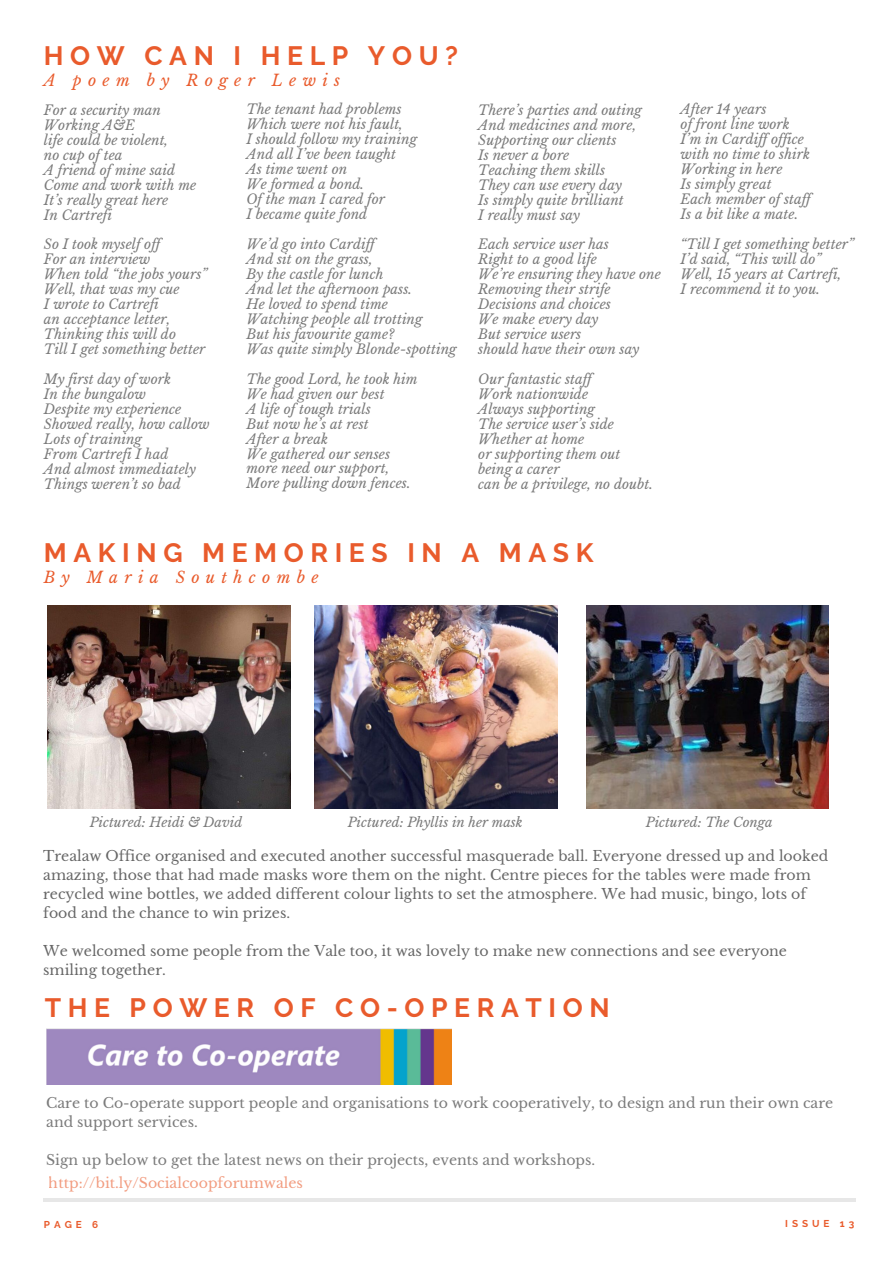
<style>
.page{position:relative;width:894px;height:1264px;background:#fff}
.page>*{position:absolute;margin:0;border:0;box-sizing:border-box;transform-origin:0 0}
.t1{font:700 26.55px "Raleway";letter-spacing:.25em;color:#e95b2c}
.t2{font:italic 15.75px "Libre Baskerville";letter-spacing:.4em;color:#e95b2c}
.t3{font:14.1px/19.2px "Libre Baskerville";color:#000}
.t4{font:14.1px/19.2px "Libre Baskerville";color:#222}
.t5{font:14.1px "Libre Baskerville";color:#e95b2c}
.t6{font:italic 13.5px/15px "Libre Baskerville";color:#222}
.t7{font:italic 13.2px "Libre Baskerville";color:#222}
.t8{font:700 9.9px "Raleway";letter-spacing:.4em;color:#e95b2c}
</style>
<div class="page">
<hr style="left:43px;top:1198px;width:812px;height:3px;background:#000">
<hr style="left:0;top:656px;width:1px;height:49px;background:#000">
<img style="left:47px;top:605px;width:244px;height:203px">
<img style="left:314px;top:605px;width:243px;height:203px">
<img style="left:586px;top:605px;width:242px;height:203px">
<img style="left:46px;top:1028px;width:406px;height:56px">
<h1 class="t1" style="left:44px;top:40px;width:415px">HOW CAN I HELP YOU?</h1>
<p class="t2" style="left:44px;top:71px;width:297px">A poem by Roger Lewis</p>
<p class="t6" style="left:44px;top:102px;width:154px">For a security man<br>Working A&amp;E<br>life could be violent,<br>no cup of tea<br>A friend of mine said<br>Come and work with me<br>It’s really great here<br>In Cartrefi</p>
<p class="t6" style="left:44px;top:237px;width:165px">So I took myself off<br>For an interview<br>When told “the jobs yours”<br>Well, that was my cue<br>I wrote to Cartrefi<br>an acceptance letter,<br>Thinking this will do<br>Till I get something better</p>
<p class="t6" style="left:44px;top:372px;width:167px">My first day of work<br>In the bungalow<br>Despite my experience<br>Showed really, how callow<br>Lots of training<br>From Cartrefi I had<br>And almost immediately<br>Things weren’t so bad</p>
<p class="t6" style="left:246px;top:102px;width:172px">The tenant had problems<br>Which were not his fault,<br>I should follow my training<br>And all I’ve been taught<br>As time went on<br>We formed a bond.<br>Of the man I cared for<br>I became quite fond</p>
<p class="t6" style="left:246px;top:237px;width:211px">We’d go into Cardiff<br>And sit on the grass,<br>By the castle for lunch<br>And let the afternoon pass.<br>He loved to spend time<br>Watching people all trotting<br>But his favourite game?<br>Was quite simply Blonde-spotting</p>
<p class="t6" style="left:246px;top:371px;width:172px">The good Lord, he took him<br>We had given our best<br>A life of tough trials<br>But now he’s at rest<br>After a break<br>We gathered our senses more need our support,<br>More pulling down fences.</p>
<p class="t6" style="left:478px;top:102px;width:165px">There’s parties and outing<br>And medicines and more,<br>Supporting our clients<br>Is never a bore<br>Teaching them skills<br>They can use every day<br>Is simply quite brilliant<br>I really must say</p>
<p class="t6" style="left:478px;top:237px;width:184px">Each service user has<br>Right to a good life<br>We’re ensuring they have one<br>Removing their strife<br>Decisions and choices<br>We make every day<br>But service users<br>should have their own say</p>
<p class="t6" style="left:478px;top:372px;width:176px">Our fantastic staff<br>Work nationwide<br>Always supporting<br>The service user’s side<br>Whether at home<br>or supporting them out being a carer<br>can be a privilege, no doubt.</p>
<p class="t6" style="left:680px;top:102px;width:132px">After 14 years<br>of front line work<br>I’m in Cardiff office with no time to shirk<br>Working in here<br>Is simply great<br>Each member of staff<br>Is a bit like a mate.</p>
<p class="t6" style="left:680px;top:236px;width:175px">“Till I get something better”<br>I’d said, “This will do”<br>Well, 15 years at Cartrefi,<br>I recommend it to you.</p>
<h1 class="t1" style="left:44px;top:537px;width:551px">MAKING MEMORIES IN A MASK</h1>
<p class="t2" style="left:44px;top:568px;width:276px">By Maria Southcombe</p>
<p class="t7" style="left:90px;top:814px;width:154px">Pictured: Heidi &amp; David</p>
<p class="t3" style="left:43px;top:846px;width:786px">Trealaw Office organised and executed another successful masquerade ball. Everyone dressed up and looked amazing, those that had made masks wore them on the night. Centre pieces for the tables were made from recycled wine bottles, we added different colour lights to set the atmosphere. We had music, bingo, lots of food and the chance to win prizes.</p>
<p class="t3" style="left:43px;top:941px;width:745px">We welcomed some people from the Vale too, it was lovely to make new connections and see everyone smiling together.</p>
<p class="t7" style="left:348px;top:814px;width:176px">Pictured: Phyllis in her mask</p>
<p class="t7" style="left:645px;top:814px;width:128px">Pictured: The Conga</p>
<h1 class="t1" style="left:45px;top:992px;width:566px">THE POWER OF CO-OPERATION</h1>
<p class="t4" style="left:46px;top:1092px;width:788px">Care to Co-operate support people and organisations to work cooperatively, to design and run their own care and support services.</p>
<p class="t4" style="left:46px;top:1150px;width:550px">Sign up below to get the latest news on their projects, events and workshops.</p>
<p class="t5" style="left:49px;top:1174px;width:255px">http://bit.ly/Socialcoopforumwales</p>
<p class="t8" style="left:44px;top:1218px;width:56px">PAGE 6</p>
<p class="t8" style="left:785px;top:1217px;width:71px">ISSUE 13</p>
</div>
